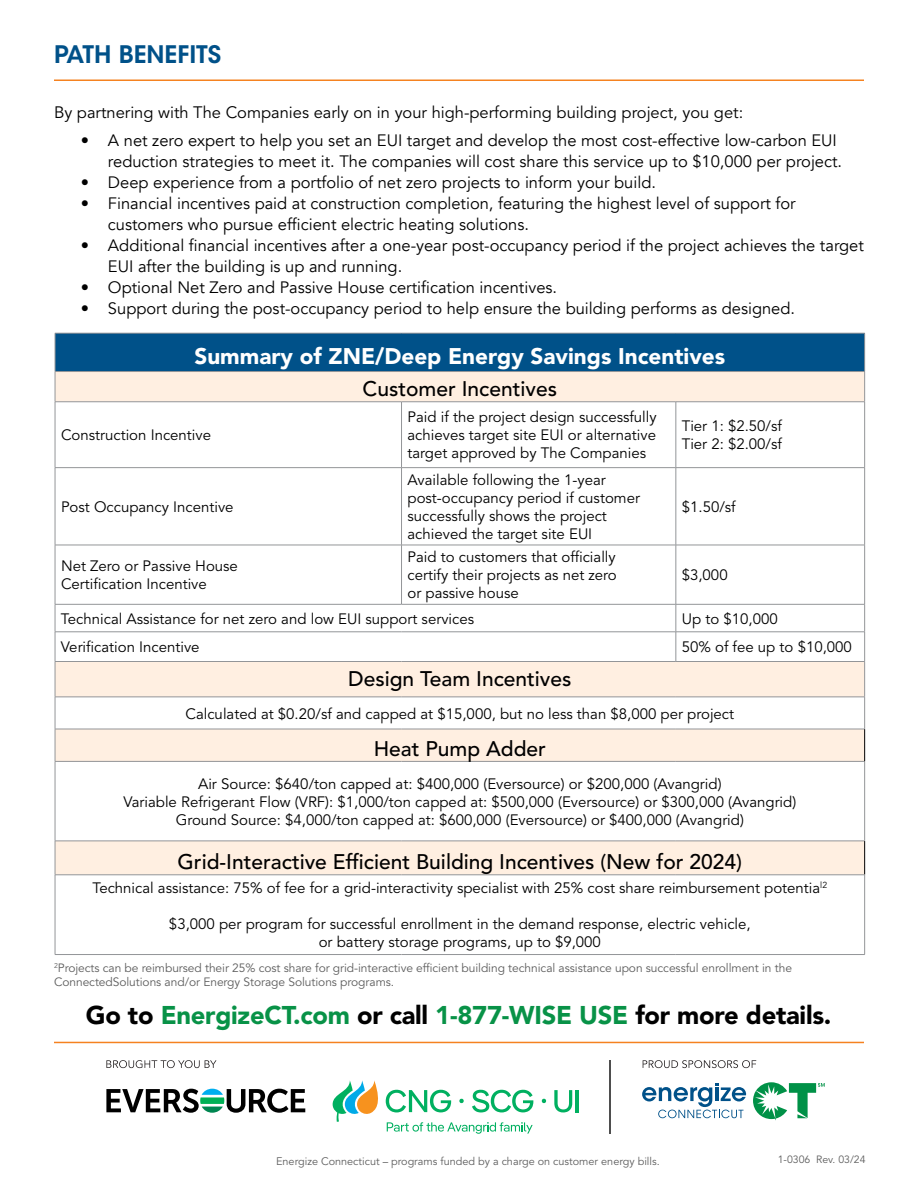
<style>
.page{position:relative;width:918px;height:1188px;background:#fff}
.page>*{position:absolute;margin:0;border:0;box-sizing:border-box;transform-origin:0 0}
.t1{font:900 25.5px "Avenir LT Std";letter-spacing:-.01em;color:#089247}
.t2{font:600 24px "ITC Avant Garde Std";color:#005189}
.t3{font:900 22.5px "Avenir LT Std";color:#fff}
.t4{font:500 21px "Avenir LT Std";color:#000}
.t5{font:16.5px/21px "Avenir";color:#000}
.t6{font:16.5px "Avenir LT Std";color:#000}
.t7{font:15px/18px "Avenir LT Std";color:#000}
.t8{font:12px/14.4px "Avenir LT Std";letter-spacing:-.005em;color:#5d5d5d}
.t9{font:10.8px "Avenir LT Std";color:#5d5d5d}
.t10{font:10.5px "Avenir LT Std";color:#5d5d5d}
.s1{color:#000}
</style>
<div class="page">
<hr style="left:54px;top:1042px;width:810px;height:1px;background:#f58220">
<svg style="left:106px;top:1089px;width:199px;height:24px"></svg>
<svg style="left:554px;top:1090px;width:18px;height:22px"></svg>
<hr style="left:576px;top:1090px;width:3px;height:22px;background:#00b060">
<svg style="left:542px;top:1099px;width:4px;height:4px"></svg>
<svg style="left:333px;top:1080px;width:200px;height:54px"></svg>
<hr style="left:610px;top:1061px;width:1px;height:73px;background:#4e4e4e">
<svg style="left:642px;top:1083px;width:104px;height:35px"></svg>
<svg style="left:753px;top:1082px;width:72px;height:39px"></svg>
<svg style="left:643px;top:1060px;width:113px;height:8px"></svg>
<svg style="left:106px;top:1060px;width:110px;height:8px"></svg>
<hr style="left:54px;top:80px;width:810px;height:1px;background:#f58220">
<div style="left:55px;top:333px;width:810px;height:39px;background:#005189"></div>
<svg style="left:56px;top:372px;width:808px;height:503px"></svg>
<hr style="left:55px;top:333px;width:347px;height:1px;background:#939598">
<hr style="left:55px;top:333px;width:1px;height:38px;background:#939598">
<hr style="left:402px;top:333px;width:274px;height:1px;background:#939598">
<hr style="left:676px;top:333px;width:189px;height:1px;background:#939598">
<hr style="left:864px;top:333px;width:1px;height:38px;background:#939598">
<hr style="left:55px;top:371px;width:347px;height:1px;background:#939598">
<hr style="left:55px;top:372px;width:1px;height:30px;background:#939598">
<hr style="left:402px;top:371px;width:274px;height:1px;background:#939598">
<hr style="left:676px;top:371px;width:189px;height:1px;background:#939598">
<hr style="left:864px;top:372px;width:1px;height:30px;background:#939598">
<hr style="left:55px;top:402px;width:347px;height:1px;background:#939598">
<hr style="left:55px;top:402px;width:1px;height:65px;background:#939598">
<hr style="left:402px;top:402px;width:274px;height:1px;background:#939598">
<hr style="left:401px;top:402px;width:1px;height:65px;background:#939598">
<hr style="left:676px;top:402px;width:189px;height:1px;background:#939598">
<hr style="left:676px;top:402px;width:1px;height:65px;background:#939598">
<hr style="left:864px;top:402px;width:1px;height:65px;background:#939598">
<hr style="left:55px;top:467px;width:347px;height:1px;background:#939598">
<hr style="left:55px;top:468px;width:1px;height:77px;background:#939598">
<hr style="left:402px;top:467px;width:274px;height:1px;background:#939598">
<hr style="left:401px;top:468px;width:1px;height:77px;background:#939598">
<hr style="left:676px;top:467px;width:189px;height:1px;background:#939598">
<hr style="left:676px;top:468px;width:1px;height:77px;background:#939598">
<hr style="left:864px;top:468px;width:1px;height:77px;background:#939598">
<hr style="left:55px;top:545px;width:347px;height:1px;background:#939598">
<hr style="left:55px;top:545px;width:1px;height:59px;background:#939598">
<hr style="left:402px;top:545px;width:274px;height:1px;background:#939598">
<hr style="left:401px;top:545px;width:1px;height:59px;background:#939598">
<hr style="left:676px;top:545px;width:189px;height:1px;background:#939598">
<hr style="left:676px;top:545px;width:1px;height:59px;background:#939598">
<hr style="left:864px;top:545px;width:1px;height:59px;background:#939598">
<hr style="left:55px;top:604px;width:347px;height:1px;background:#939598">
<hr style="left:402px;top:604px;width:274px;height:1px;background:#939598">
<hr style="left:676px;top:604px;width:189px;height:1px;background:#939598">
<hr style="left:55px;top:632px;width:347px;height:1px;background:#939598">
<svg style="left:55px;top:605px;width:1px;height:56px"></svg>
<hr style="left:402px;top:632px;width:274px;height:1px;background:#939598">
<hr style="left:676px;top:632px;width:189px;height:1px;background:#939598">
<svg style="left:676px;top:605px;width:1px;height:56px"></svg>
<svg style="left:864px;top:605px;width:1px;height:56px"></svg>
<hr style="left:55px;top:661px;width:347px;height:1px;background:#939598">
<hr style="left:55px;top:662px;width:1px;height:35px;background:#939598">
<hr style="left:402px;top:661px;width:274px;height:1px;background:#939598">
<hr style="left:676px;top:661px;width:189px;height:1px;background:#939598">
<hr style="left:864px;top:662px;width:1px;height:35px;background:#939598">
<hr style="left:55px;top:697px;width:347px;height:1px;background:#939598">
<hr style="left:55px;top:697px;width:1px;height:32px;background:#939598">
<hr style="left:402px;top:697px;width:274px;height:1px;background:#939598">
<hr style="left:676px;top:697px;width:189px;height:1px;background:#939598">
<hr style="left:864px;top:697px;width:1px;height:32px;background:#939598">
<hr style="left:55px;top:729px;width:347px;height:1px;background:#939598">
<hr style="left:55px;top:729px;width:1px;height:32px;background:#939598">
<hr style="left:402px;top:729px;width:274px;height:1px;background:#939598">
<hr style="left:676px;top:729px;width:189px;height:1px;background:#939598">
<hr style="left:55px;top:761px;width:347px;height:1px;background:#939598">
<hr style="left:55px;top:762px;width:1px;height:79px;background:#939598">
<hr style="left:402px;top:761px;width:274px;height:1px;background:#939598">
<hr style="left:676px;top:761px;width:189px;height:1px;background:#939598">
<hr style="left:864px;top:762px;width:1px;height:79px;background:#939598">
<hr style="left:55px;top:875px;width:1px;height:79px;background:#939598">
<hr style="left:864px;top:875px;width:1px;height:79px;background:#939598">
<hr style="left:55px;top:954px;width:347px;height:1px;background:#939598">
<hr style="left:402px;top:954px;width:274px;height:1px;background:#939598">
<hr style="left:676px;top:954px;width:189px;height:1px;background:#939598">
<hr style="left:864px;top:729px;width:1px;height:32px;background:#000">
<hr style="left:55px;top:841px;width:1px;height:34px;background:#939598">
<hr style="left:55px;top:841px;width:347px;height:1px;background:#939598">
<hr style="left:402px;top:841px;width:274px;height:1px;background:#939598">
<hr style="left:676px;top:841px;width:189px;height:1px;background:#939598">
<hr style="left:864px;top:841px;width:1px;height:34px;background:#000">
<hr style="left:55px;top:875px;width:347px;height:1px;background:#939598">
<hr style="left:402px;top:875px;width:274px;height:1px;background:#939598">
<hr style="left:676px;top:875px;width:189px;height:1px;background:#939598">
<h2 class="t2" style="left:54px;top:39px;width:169px">PATH BENEFITS</h2>
<p class="t6" style="left:54px;top:103px;width:691px">By partnering with The Companies early on in your high-performing building project, you get:</p>
<p class="t5" style="left:108px;top:130px;width:736px;text-indent:-27px">• A net zero expert to help you set an EUI target and develop the most cost-effective low-carbon EUI reduction strategies to meet it. The companies will cost share this service up to $10,000 per project.</p>
<p class="t5" style="left:81px;top:172px;width:577px">• Deep experience from a portfolio of net zero projects to inform your build.</p>
<p class="t5" style="left:108px;top:193px;width:689px;text-indent:-27px">• Financial incentives paid at construction completion, featuring the highest level of support for customers who pursue efficient electric heating solutions.</p>
<p class="t5" style="left:108px;top:235px;width:757px;text-indent:-27px">• Additional financial incentives after a one-year post-occupancy period if the project achieves the target<br>EUI after the building is up and running.</p>
<p class="t5" style="left:81px;top:277px;width:478px">• Optional Net Zero and Passive House certification incentives.</p>
<p class="t5" style="left:81px;top:298px;width:716px">• Support during the post-occupancy period to help ensure the building performs as designed.</p>
<h3 class="t3" style="left:194px;top:342px;width:532px">Summary of ZNE/Deep Energy Savings Incentives</h3>
<h3 class="t4" style="left:363px;top:377px;width:196px">Customer Incentives</h3>
<p class="t7" style="left:61px;top:427px;width:152px">Construction Incentive</p>
<p class="t7" style="left:408px;top:409px;width:251px;text-align:justify">Paid if the project design successfully achieves target site EUI or alternative target approved by The Companies</p>
<p class="t7" style="left:682px;top:418px;width:102px">Tier 1: $2.50/sf<br>Tier 2: $2.00/sf</p>
<p class="t7" style="left:61px;top:498px;width:174px">Post Occupancy Incentive</p>
<p class="t7" style="left:408px;top:471px;width:234px">Available following the 1-year post-occupancy period if customer successfully shows the project achieved the target site EUI</p>
<p class="t7" style="left:61px;top:558px;width:178px">Net Zero or Passive House<br>Certification Incentive</p>
<p class="t7" style="left:407px;top:549px;width:211px;text-align:justify">Paid to customers that officially certify their projects as net zero or passive house</p>
<p class="t7" style="left:682px;top:498px;width:55px">$1.50/sf</p>
<p class="t7" style="left:682px;top:567px;width:47px">$3,000</p>
<p class="t7" style="left:61px;top:610px;width:415px">Technical Assistance for net zero and low EUI support services</p>
<p class="t7" style="left:682px;top:610px;width:97px">Up to $10,000</p>
<p class="t7" style="left:61px;top:639px;width:140px">Verification Incentive</p>
<p class="t7" style="left:682px;top:639px;width:172px">50% of fee up to $10,000</p>
<h3 class="t4" style="left:348px;top:667px;width:225px">Design Team Incentives</h3>
<p class="t7" style="left:185px;top:705px;width:550px">Calculated at $0.20/sf and capped at $15,000, but no less than $8,000 per project</p>
<h3 class="t4" style="left:374px;top:737px;width:174px">Heat Pump Adder</h3>
<p class="t7" style="left:123px;top:775px;width:674px;text-align:center">Air Source: $640/ton capped at: $400,000 (Eversource) or $200,000 (Avangrid)<br>Variable Refrigerant Flow (VRF): $1,000/ton capped at: $500,000 (Eversource) or $300,000 (Avangrid)<br>Ground Source: $4,000/ton capped at: $600,000 (Eversource) or $400,000 (Avangrid)</p>
<h3 class="t4" style="left:178px;top:849px;width:566px">Grid-Interactive Efficient Building Incentives (New for 2024)</h3>
<p class="t7" style="left:92px;top:880px;width:736px">Technical assistance: 75% of fee for a grid-interactivity specialist with 25% cost share reimbursement potentia<sup>l2</sup></p>
<p class="t7" style="left:169px;top:916px;width:583px;text-align:center">$3,000 per program for successful enrollment in the demand response, electric vehicle, or battery storage programs, up to $9,000</p>
<p class="t8" style="left:54px;top:961px;width:740px"><sup>2</sup>Projects can be reimbursed their 25% cost share for grid-interactive efficient building technical assistance upon successful enrollment in the<br>ConnectedSolutions and/or Energy Storage Solutions programs.</p>
<h1 class="t1" style="left:86px;top:999px;width:747px"><span class="s1">Go to</span> EnergizeCT.com <span class="s1">or call</span> 1-877-WISE USE <span class="s1">for more details.</span></h1>
<p class="t9" style="left:276px;top:1155px;width:385px">Energize Connecticut – programs funded by a charge on customer energy bills.</p>
<p class="t10" style="left:778px;top:1154px;width:89px">1-0306 Rev. 03/24</p>
</div>
